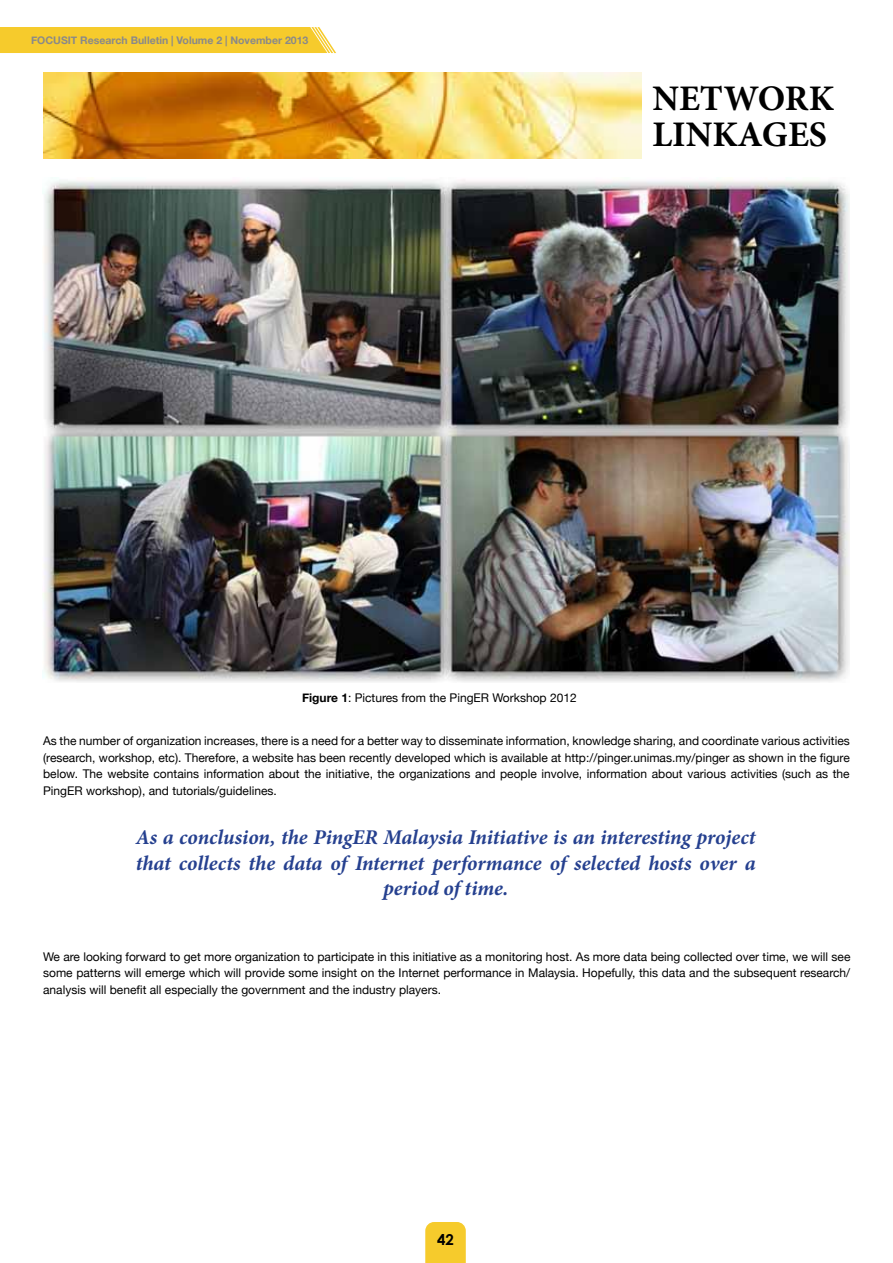
<style>
.page{position:relative;width:893px;height:1263px;background:#fff}
.page>*{position:absolute;margin:0;border:0;box-sizing:border-box;transform-origin:0 0}
.t1{font:700 36px/36px "Minion Pro";color:#000}
.t2{font:italic 700 21px/25.2px "Minion Pro";letter-spacing:-.005em;color:#25408f;text-align:center}
.t3{font:700 15px "Century Gothic";color:#000}
.t4{font:12px/16.5px "Helvetica Neue";color:#000;text-align:justify}
.t5{font:700 10.5px "Helvetica Neue";color:#89898a}
.s1{font-weight:700}
</style>
<div class="page">
<div style="left:0;top:27px;width:336px;height:26px;background:#f6cb2c"></div>
<div style="left:425px;top:1222px;width:41px;height:41px;background:#f6cb2c"></div>
<img style="left:43px;top:72px;width:599px;height:86px">
<img style="left:43px;top:177px;width:807px;height:505px">
<p class="t5" style="left:31px;top:34px;width:279px">FOCUSIT Research Bulletin | Volume 2 | November 2013</p>
<h1 class="t1" style="left:652px;top:80px;width:183px">NETWORK<br>LINKAGES</h1>
<p class="t4" style="left:302px;top:689px;width:276px"><span class="s1">Figure 1</span>: Pictures from the PingER Workshop 2012</p>
<p class="t4" style="left:43px;top:733px;width:808px">As the number of organization increases, there is a need for a better way to disseminate information, knowledge sharing, and coordinate various activities (research, workshop, etc). Therefore, a website has been recently developed which is available at http://pinger.unimas.my/pinger as shown in the figure below. The website contains information about the initiative, the organizations and people involve, information about various activities (such as the PingER workshop), and tutorials/guidelines.</p>
<h2 class="t2" style="left:136px;top:825px;width:621px">As a conclusion, the PingER Malaysia Initiative is an interesting project that collects the data of Internet performance of selected hosts over a period of time.</h2>
<p class="t4" style="left:43px;top:948px;width:809px">We are looking forward to get more organization to participate in this initiative as a monitoring host. As more data being collected over time, we will see some patterns will emerge which will provide some insight on the Internet performance in Malaysia. Hopefully, this data and the subsequent research/ analysis will benefit all especially the government and the industry players.</p>
<p class="t3" style="left:437px;top:1228px;width:18px">42</p>
</div>
